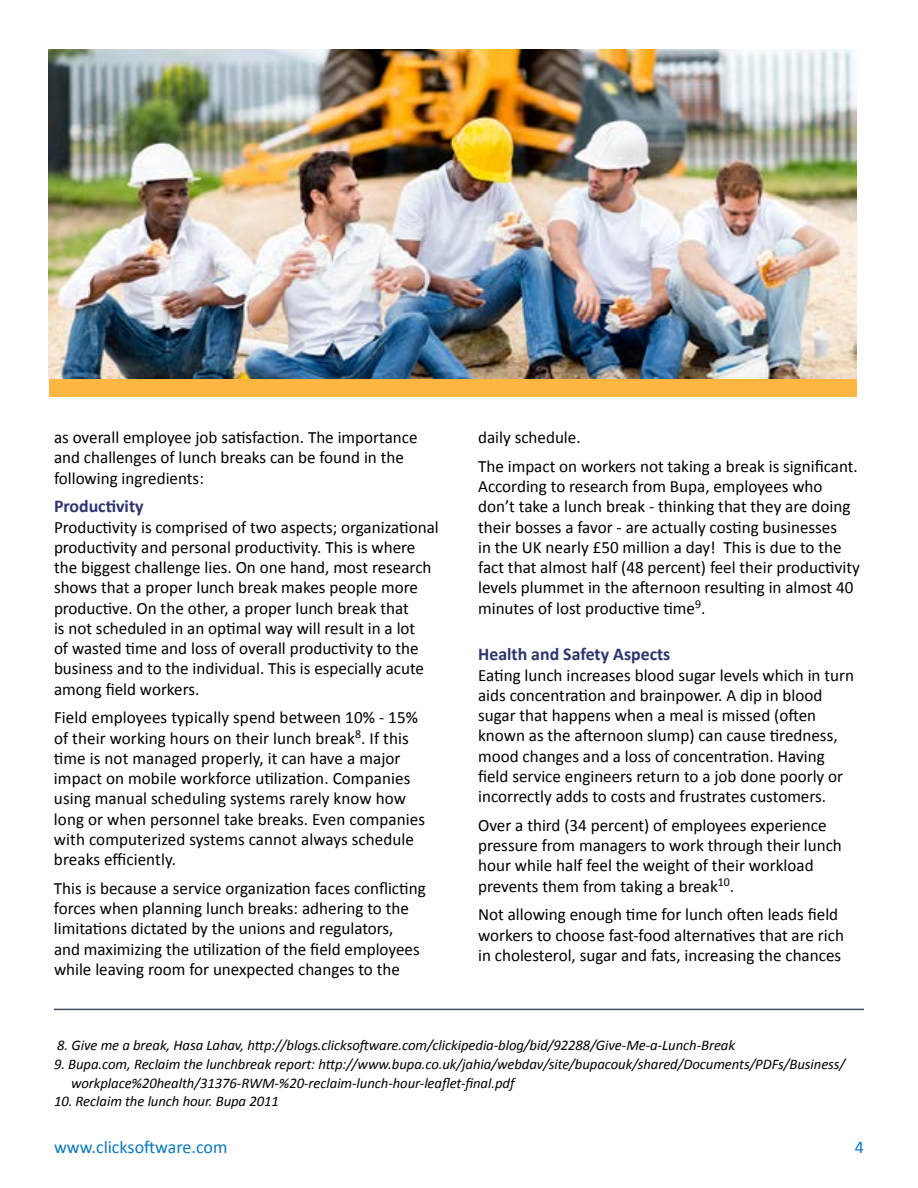
<style>
.page{position:relative;width:918px;height:1188px;background:#fff}
.page>*{position:absolute;margin:0;border:0;box-sizing:border-box;transform-origin:0 0}
.t1{font:700 18px "Calibri";color:#2d346e}
.t2{font:18px "Calibri";color:#0878bd}
.t3{font:17.25px/20.2px "Calibri";color:#000}
.t4{font:italic 14.7px/18.8px "Calibri";letter-spacing:-.005em;color:#000}
</style>
<div class="page">
<div style="left:49px;top:378px;width:808px;height:18px;background:#fdb642"></div>
<hr style="left:54px;top:1009px;width:810px;height:1px;background:#404c5c">
<img style="left:49px;top:50px;width:808px;height:328px">
<p class="t3" style="left:54px;top:427px;width:365px">as overall employee job satisfaction. The importance and challenges of lunch breaks can be found in the following ingredients:</p>
<p class="t1" style="left:54px;top:495px;width:91px">Productivity</p>
<p class="t3" style="left:54px;top:517px;width:386px">Productivity is comprised of two aspects; organizational productivity and personal productivity. This is where the biggest challenge lies. On one hand, most research shows that a proper lunch break makes people more productive. On the other, a proper lunch break that<br>is not scheduled in an optimal way will result in a lot<br>of wasted time and loss of overall productivity to the business and to the individual. This is especially acute among field workers.</p>
<p class="t3" style="left:54px;top:708px;width:373px">Field employees typically spend between 10% - 15% of their working hours on their lunch break<sup>8</sup>. If this time is not managed properly, it can have a major impact on mobile workforce utilization. Companies using manual scheduling systems rarely know how long or when personnel take breaks. Even companies with computerized systems cannot always schedule breaks efficiently.</p>
<p class="t3" style="left:54px;top:878px;width:373px">This is because a service organization faces conflicting forces when planning lunch breaks: adhering to the limitations dictated by the unions and regulators,<br>and maximizing the utilization of the field employees while leaving room for unexpected changes to the</p>
<p class="t3" style="left:478px;top:423px;width:381px;line-height:28.8px">daily schedule.<br>The impact on workers not taking a break is significant.</p>
<p class="t3" style="left:478px;top:476px;width:383px">According to research from Bupa, employees who don’t take a lunch break - thinking that they are doing their bosses a favor - are actually costing businesses<br>in the UK nearly £50 million a day! This is due to the fact that almost half (48 percent) feel their productivity levels plummet in the afternoon resulting in almost 40 minutes of lost productive time<sup>9</sup>.</p>
<p class="t1" style="left:478px;top:643px;width:194px">Health and Safety Aspects</p>
<p class="t3" style="left:478px;top:665px;width:377px">Eating lunch increases blood sugar levels which in turn aids concentration and brainpower. A dip in blood sugar that happens when a meal is missed (often known as the afternoon slump) can cause tiredness, mood changes and a loss of concentration. Having field service engineers return to a job done poorly or incorrectly adds to costs and frustrates customers.</p>
<p class="t3" style="left:478px;top:815px;width:365px">Over a third (34 percent) of employees experience pressure from managers to work through their lunch hour while half feel the weight of their workload prevents them from taking a break<sup>10</sup>.</p>
<p class="t3" style="left:478px;top:905px;width:367px">Not allowing enough time for lunch often leads field workers to choose fast-food alternatives that are rich in cholesterol, sugar and fats, increasing the chances</p>
<p class="t4" style="left:57px;top:1035px;width:679px">8. Give me a break, Hasa Lahav, http://blogs.clicksoftware.com/clickipedia-blog/bid/92288/Give-Me-a-Lunch-Break</p>
<p class="t4" style="left:71px;top:1054px;width:776px;text-indent:-17px">9. Bupa.com, Reclaim the lunchbreak report: http://www.bupa.co.uk/jahia/webdav/site/bupacouk/shared/Documents/PDFs/Business/ workplace%20health/31376-RWM-%20-reclaim-lunch-hour-leaflet-final.pdf</p>
<p class="t4" style="left:54px;top:1092px;width:226px">10. Reclaim the lunch hour. Bupa 2011</p>
<p class="t2" style="left:54px;top:1136px;width:175px">www.clicksoftware.com</p>
<p class="t2" style="left:855px;top:1136px;width:11px">4</p>
</div>
